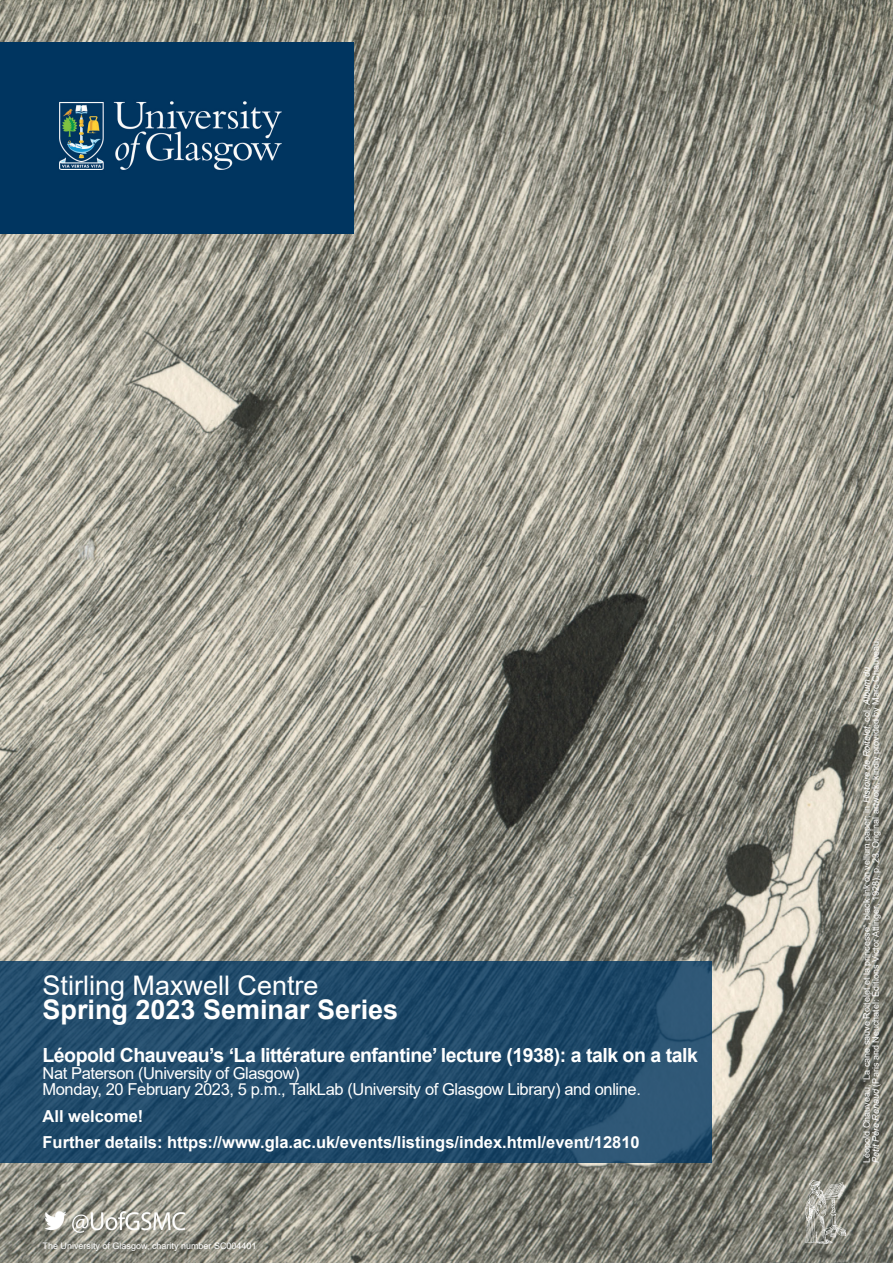
<style>
.page{position:relative;width:893px;height:1263px;background:#fff}
.page>*{position:absolute;margin:0;border:0;box-sizing:border-box;transform-origin:0 0}
.Arts_seminar_title_w{font:700 27px "Arial";color:#fff}
.Arts_seminar_title_w-2{font:27px "Arial";color:#fff}
.Arts_seminar_title_w-3{font:700 19.5px "Arial";letter-spacing:-.025em;color:#fff}
.Arts_seminar_title_w-4{font:16.5px "Arial";letter-spacing:-.025em;color:#fff}
.Arts_seminar_title_w-5{font:700 16.5px "Arial";color:#fff}
.Arts_blurb_sand{font:9px "Arial";color:#fff}
.s1{font-style:italic}
</style>
<div class="page">
<img style="left:0;top:0;width:893px;height:1263px">
<img style="left:0;top:43px;width:353px;height:191px">
<svg style="left:0;top:961px;width:711px;height:202px;background:#214a6a"></svg>
<img style="left:43px;top:1206px;width:145px;height:28px">
<img style="left:801px;top:1175px;width:49px;height:71px">
<p class="Arts_seminar_title_w-2" style="left:43px;top:967px;width:278px">Stirling Maxwell Centre</p>
<p class="Arts_seminar_title_w" style="left:43px;top:990px;width:357px">Spring 2023 Seminar Series</p>
<p class="Arts_seminar_title_w-3" style="left:43px;top:1042px;width:657px">Léopold Chauveau’s ‘La littérature enfantine’ lecture (1938): a talk on a talk</p>
<p class="Arts_seminar_title_w-4" style="left:43px;top:1062px;width:258px">Nat Paterson (University of Glasgow)</p>
<p class="Arts_seminar_title_w-4" style="left:43px;top:1078px;width:600px">Monday, 20 February 2023, 5 p.m., TalkLab (University of Glasgow Library) and online.</p>
<p class="Arts_seminar_title_w-5" style="left:43px;top:1105px;width:102px">All welcome!</p>
<p class="Arts_seminar_title_w-5" style="left:43px;top:1130px;width:599px">Further details: https://www.gla.ac.uk/events/listings/index.html/event/12810</p>
<p class="Arts_blurb_sand" style="left:43px;top:1240px;width:216px">The University of Glasgow, charity number SC004401</p>
<p class="Arts_blurb_sand" style="left:869px;top:1163px;width:526px;rotate:-90deg"><span class="s1">Petit Père Renaud</span> (Paris and Neuchatel: Éditions Victor Attinger, 1928), p. 23. Original artwork, kindly provided by Marc Chauveau.</p>
<p class="Arts_blurb_sand" style="left:860px;top:1163px;width:498px;rotate:-90deg">Léopold Chauveau, ‘La cane sauve Roitelet et la princesse’, black ink on vellum paper; in <span class="s1">Histoire de Roitelet</span>, col. <span class="s1">Album du</span></p>
</div>
